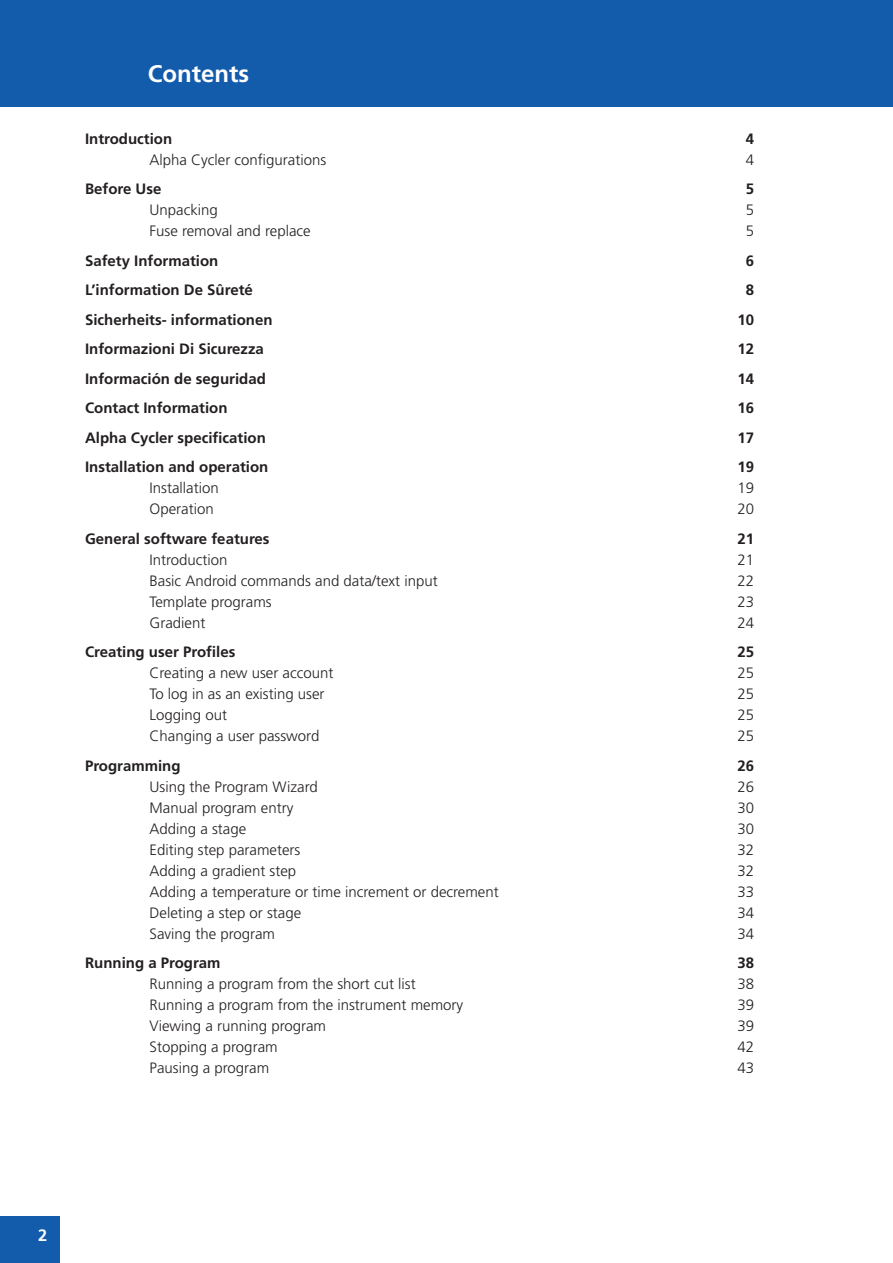
<style>
.page{position:relative;width:893px;height:1263px;background:#fff}
.page>*{position:absolute;margin:0;border:0;box-sizing:border-box;transform-origin:0 0}
.t1{font:700 24px "Frutiger";color:#fff}
.t2{font:700 16.5px "Frutiger";color:#fff}
.t3{font:300 15px "Frutiger";color:#231f20}
.t4{font:700 15px "Frutiger";color:#231f20}
</style>
<div class="page">
<div style="left:0;top:0;width:893px;height:106px;background:#135cab"></div>
<div style="left:0;top:1216px;width:60px;height:47px;background:#135cab"></div>
<h1 class="t1" style="left:148px;top:59px;width:103px">Contents</h1>
<p class="t4" style="left:85px;top:130px;width:89px">Introduction</p>
<p class="t4" style="left:746px;top:130px;width:10px">4</p>
<p class="t3" style="left:150px;top:151px;width:178px">Alpha Cycler configurations</p>
<p class="t3" style="left:746px;top:151px;width:10px">4</p>
<p class="t4" style="left:85px;top:180px;width:78px">Before Use</p>
<p class="t4" style="left:746px;top:180px;width:10px">5</p>
<p class="t3" style="left:150px;top:201px;width:70px">Unpacking</p>
<p class="t3" style="left:746px;top:201px;width:10px">5</p>
<p class="t3" style="left:150px;top:222px;width:163px">Fuse removal and replace</p>
<p class="t3" style="left:746px;top:222px;width:10px">5</p>
<p class="t4" style="left:85px;top:252px;width:135px">Safety Information</p>
<p class="t4" style="left:746px;top:252px;width:10px">6</p>
<p class="t4" style="left:85px;top:281px;width:169px">L’information De Sûreté</p>
<p class="t4" style="left:746px;top:281px;width:10px">8</p>
<p class="t4" style="left:85px;top:311px;width:189px">Sicherheits- informationen</p>
<p class="t4" style="left:737px;top:311px;width:18px">10</p>
<p class="t4" style="left:85px;top:340px;width:180px">Informazioni Di Sicurezza</p>
<p class="t4" style="left:737px;top:340px;width:18px">12</p>
<p class="t4" style="left:85px;top:370px;width:182px">Información de seguridad</p>
<p class="t4" style="left:737px;top:370px;width:18px">14</p>
<p class="t4" style="left:85px;top:399px;width:144px">Contact Information</p>
<p class="t4" style="left:737px;top:399px;width:18px">16</p>
<p class="t4" style="left:85px;top:429px;width:182px">Alpha Cycler specification</p>
<p class="t4" style="left:737px;top:429px;width:18px">17</p>
<p class="t4" style="left:85px;top:458px;width:185px">Installation and operation</p>
<p class="t4" style="left:737px;top:458px;width:18px">19</p>
<p class="t3" style="left:150px;top:479px;width:71px">Installation</p>
<p class="t3" style="left:737px;top:479px;width:18px">19</p>
<p class="t3" style="left:150px;top:500px;width:66px">Operation</p>
<p class="t3" style="left:737px;top:500px;width:18px">20</p>
<p class="t4" style="left:85px;top:530px;width:186px">General software features</p>
<p class="t4" style="left:737px;top:530px;width:18px">21</p>
<p class="t3" style="left:150px;top:551px;width:80px">Introduction</p>
<p class="t3" style="left:737px;top:551px;width:18px">21</p>
<p class="t3" style="left:150px;top:572px;width:290px">Basic Android commands and data/text input</p>
<p class="t3" style="left:737px;top:572px;width:18px">22</p>
<p class="t3" style="left:150px;top:593px;width:124px">Template programs</p>
<p class="t3" style="left:737px;top:593px;width:18px">23</p>
<p class="t3" style="left:150px;top:614px;width:57px">Gradient</p>
<p class="t3" style="left:737px;top:614px;width:18px">24</p>
<p class="t4" style="left:85px;top:643px;width:152px">Creating user Profiles</p>
<p class="t4" style="left:737px;top:643px;width:18px">25</p>
<p class="t3" style="left:150px;top:664px;width:185px">Creating a new user account</p>
<p class="t3" style="left:737px;top:664px;width:18px">25</p>
<p class="t3" style="left:150px;top:685px;width:177px">To log in as an existing user</p>
<p class="t3" style="left:737px;top:685px;width:18px">25</p>
<p class="t3" style="left:150px;top:706px;width:79px">Logging out</p>
<p class="t3" style="left:737px;top:706px;width:18px">25</p>
<p class="t3" style="left:150px;top:727px;width:171px">Changing a user password</p>
<p class="t3" style="left:737px;top:727px;width:18px">25</p>
<p class="t4" style="left:85px;top:757px;width:97px">Programming</p>
<p class="t4" style="left:737px;top:757px;width:18px">26</p>
<p class="t3" style="left:150px;top:778px;width:170px">Using the Program Wizard</p>
<p class="t3" style="left:737px;top:778px;width:18px">26</p>
<p class="t3" style="left:150px;top:799px;width:145px">Manual program entry</p>
<p class="t3" style="left:737px;top:799px;width:18px">30</p>
<p class="t3" style="left:150px;top:820px;width:98px">Adding a stage</p>
<p class="t3" style="left:737px;top:820px;width:18px">30</p>
<p class="t3" style="left:150px;top:841px;width:152px">Editing step parameters</p>
<p class="t3" style="left:737px;top:841px;width:18px">32</p>
<p class="t3" style="left:150px;top:862px;width:148px">Adding a gradient step</p>
<p class="t3" style="left:737px;top:862px;width:18px">32</p>
<p class="t3" style="left:150px;top:883px;width:351px">Adding a temperature or time increment or decrement</p>
<p class="t3" style="left:737px;top:883px;width:18px">33</p>
<p class="t3" style="left:150px;top:904px;width:153px">Deleting a step or stage</p>
<p class="t3" style="left:737px;top:904px;width:18px">34</p>
<p class="t3" style="left:150px;top:925px;width:127px">Saving the program</p>
<p class="t3" style="left:737px;top:925px;width:18px">34</p>
<p class="t4" style="left:85px;top:954px;width:137px">Running a Program</p>
<p class="t4" style="left:737px;top:954px;width:18px">38</p>
<p class="t3" style="left:150px;top:975px;width:268px">Running a program from the short cut list</p>
<p class="t3" style="left:737px;top:975px;width:18px">38</p>
<p class="t3" style="left:150px;top:996px;width:315px">Running a program from the instrument memory</p>
<p class="t3" style="left:737px;top:996px;width:18px">39</p>
<p class="t3" style="left:150px;top:1017px;width:178px">Viewing a running program</p>
<p class="t3" style="left:737px;top:1017px;width:18px">39</p>
<p class="t3" style="left:150px;top:1038px;width:130px">Stopping a program</p>
<p class="t3" style="left:737px;top:1038px;width:18px">42</p>
<p class="t3" style="left:150px;top:1059px;width:121px">Pausing a program</p>
<p class="t3" style="left:737px;top:1059px;width:18px">43</p>
<p class="t2" style="left:38px;top:1226px;width:11px">2</p>
</div>
